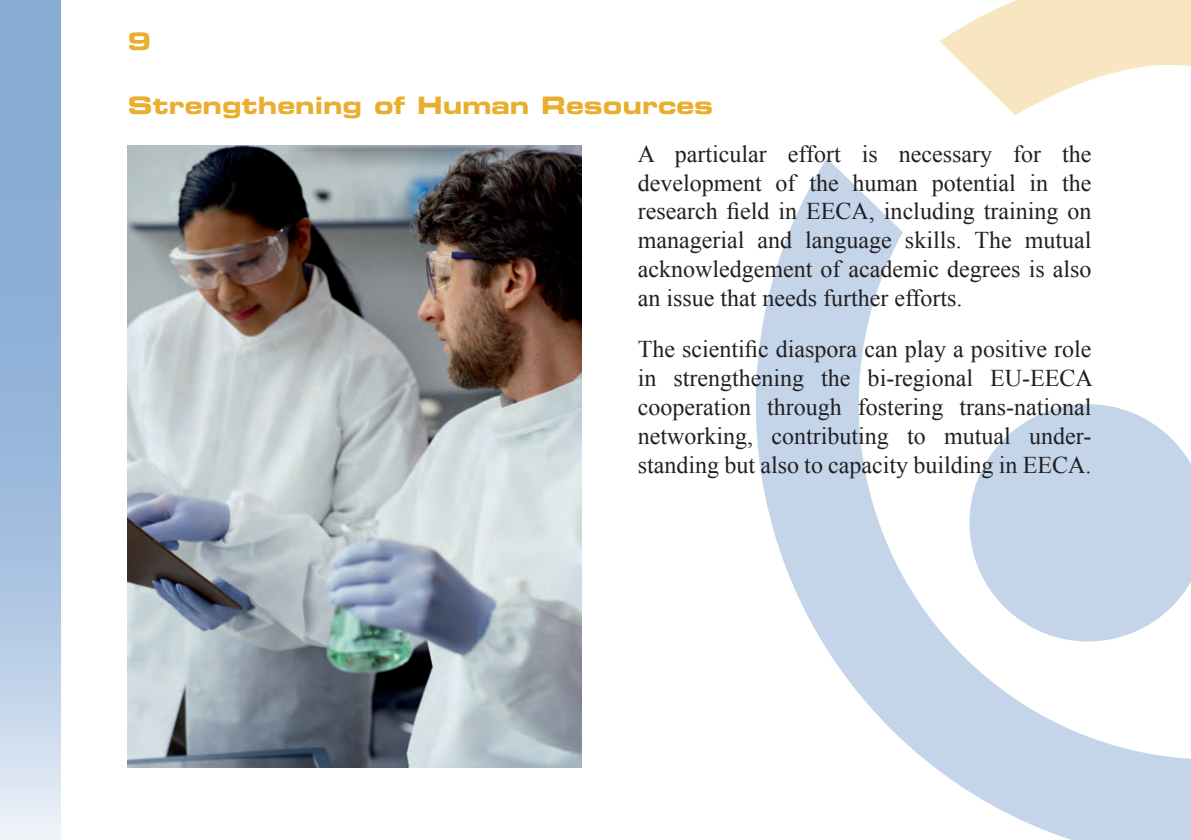
<style>
.page{position:relative;width:1191px;height:840px;background:#fff}
.page>*{position:absolute;margin:0;border:0;box-sizing:border-box;transform-origin:0 0}
.t1{font:24px/28.8px "Times New Roman";color:#231f20;text-align:justify}
.t2{font:24px/28.8px "Times New Roman";color:#231f20}
.t3{font:24px "Eurostile LT Std Bold Ex 2";color:#e9ae2d}
</style>
<div class="page">
<svg style="left:755px;top:158px;width:436px;height:681px"></svg>
<svg style="left:939px;top:0;width:252px;height:261px"></svg>
<svg style="left:0;top:0;width:60px;height:839px;background:#a2bede"></svg>
<img style="left:128px;top:145px;width:453px;height:622px">
<p class="t3" style="left:128px;top:25px;width:25px">9</p>
<p class="t3" style="left:128px;top:88px;width:587px">Strengthening of Human Resources</p>
<p class="t1" style="left:638px;top:139px;width:455px">A particular effort is necessary for the</p>
<p class="t2" style="left:638px;top:168px;width:455px">development of the human potential in the research field in EECA, including training on</p>
<p class="t1" style="left:638px;top:225px;width:455px">managerial and language skills. The mutual acknowledgement of academic degrees is also an issue that needs further efforts.</p>
<p class="t2" style="left:638px;top:334px;width:456px">The scientific diaspora can play a positive role in strengthening the bi-regional EU-EECA</p>
<p class="t1" style="left:638px;top:392px;width:455px">cooperation through fostering trans-national</p>
<p class="t2" style="left:638px;top:421px;width:455px">networking, contributing to mutual under-</p>
<p class="t1" style="left:638px;top:449px;width:455px">standing but also to capacity building in EECA.</p>
</div>
